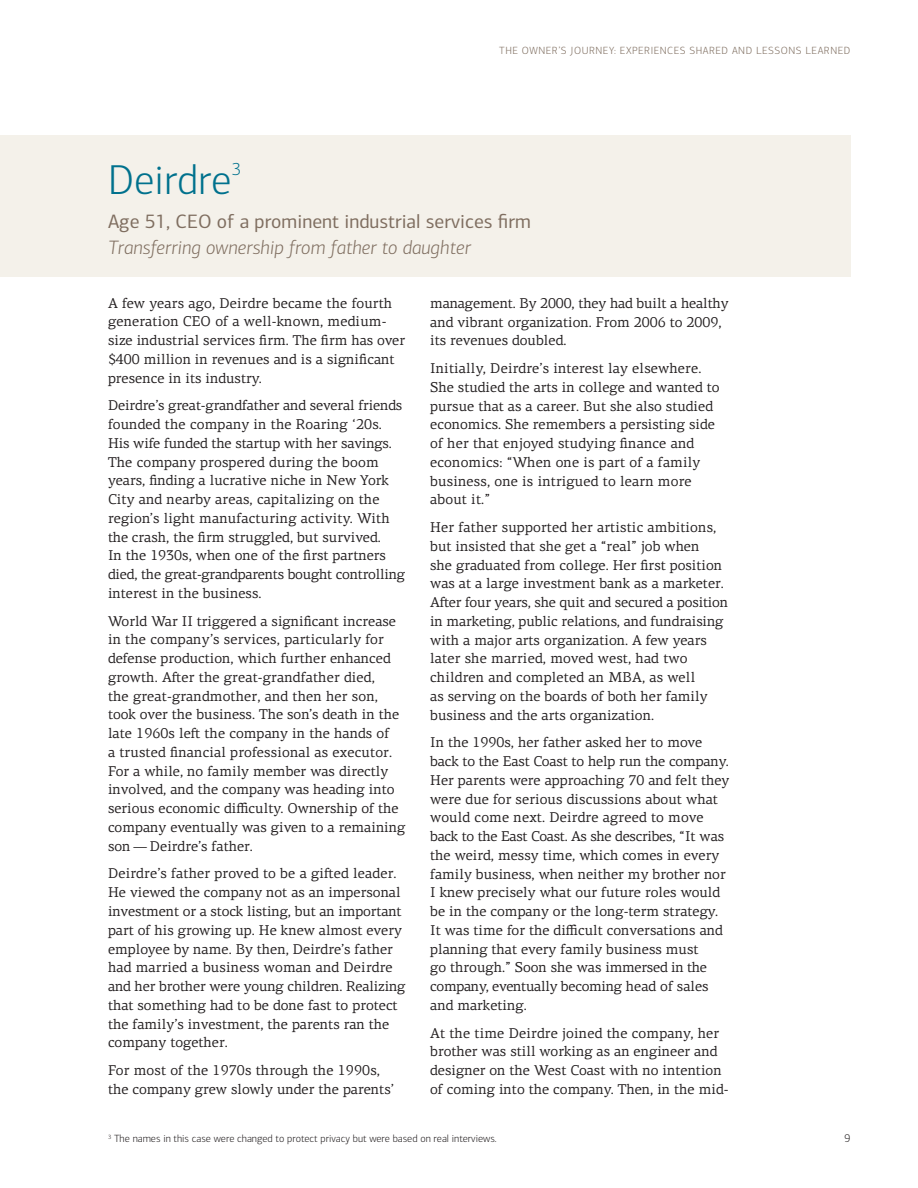
<style>
.page{position:relative;width:918px;height:1188px;background:#fff}
.page>*{position:absolute;margin:0;border:0;box-sizing:border-box;transform-origin:0 0}
.t1{font:300 42px "Connections";color:#00718d}
.t2{font:19.5px "Connections";color:#7f6e60}
.t3{font:italic 300 19.5px "Connections";letter-spacing:.005em;color:#7f6e60}
.t4{font:300 17.55px "Connections";color:#00718d}
.t5{font:14.25px/18.8px "Connections Serif";color:#231f20}
.t6{font:300 11.25px "Connections";color:#231f20}
.t7{font:300 10.5px "Connections";color:#231f20}
.t8{font:300 10.5px "Connections";letter-spacing:.05em;color:#7f6e60}
</style>
<div class="page">
<div style="left:0;top:135px;width:850px;height:142px;background:#f4f1ea"></div>
<p class="t8" style="left:499px;top:44px;width:353px">THE OWNER’S JOURNEY: EXPERIENCES SHARED AND LESSONS LEARNED</p>
<h1 class="t1" style="left:108px;top:155px;width:125px">Deirdre</h1>
<p class="t4" style="left:232px;top:159px;width:11px">3</p>
<h2 class="t2" style="left:108px;top:210px;width:424px">Age 51, CEO of a prominent industrial services firm</h2>
<h2 class="t3" style="left:108px;top:236px;width:364px">Transferring ownership from father to daughter</h2>
<p class="t5" style="left:108px;top:294px;width:299px">A few years ago, Deirdre became the fourth generation CEO of a well-known, medium&shy;size industrial services firm. The firm has over $400 million in revenues and is a significant presence in its industry.</p>
<p class="t5" style="left:108px;top:396px;width:299px">Deirdre’s great-grandfather and several friends founded the company in the Roaring ‘20s.<br>His wife funded the startup with her savings.<br>The company prospered during the boom years, finding a lucrative niche in New York City and nearby areas, capitalizing on the region’s light manufacturing activity. With the crash, the firm struggled, but survived.<br>In the 1930s, when one of the first partners died, the great-grandparents bought controlling interest in the business.</p>
<p class="t5" style="left:108px;top:612px;width:299px">World War II triggered a significant increase in the company’s services, particularly for defense production, which further enhanced growth. After the great-grandfather died,<br>the great-grandmother, and then her son, took over the business. The son’s death in the late 1960s left the company in the hands of<br>a trusted financial professional as executor.<br>For a while, no family member was directly involved, and the company was heading into serious economic difficulty. Ownership of the company eventually was given to a remaining son — Deirdre’s father.</p>
<p class="t5" style="left:108px;top:864px;width:299px">Deirdre’s father proved to be a gifted leader.<br>He viewed the company not as an impersonal investment or a stock listing, but an important part of his growing up. He knew almost every employee by name. By then, Deirdre’s father had married a business woman and Deirdre and her brother were young children. Realizing that something had to be done fast to protect the family’s investment, the parents ran the company together.</p>
<p class="t5" style="left:108px;top:1061px;width:288px">For most of the 1970s through the 1990s, the company grew slowly under the parents’</p>
<p class="t5" style="left:430px;top:294px;width:300px">management. By 2000, they had built a healthy and vibrant organization. From 2006 to 2009, its revenues doubled.</p>
<p class="t5" style="left:430px;top:359px;width:291px">Initially, Deirdre’s interest lay elsewhere.<br>She studied the arts in college and wanted to pursue that as a career. But she also studied economics. She remembers a persisting side of her that enjoyed studying finance and economics: “When one is part of a family business, one is intrigued to learn more about it.”</p>
<p class="t5" style="left:430px;top:518px;width:299px">Her father supported her artistic ambitions, but insisted that she get a “real” job when<br>she graduated from college. Her first position was at a large investment bank as a marketer.<br>After four years, she quit and secured a position in marketing, public relations, and fundraising with a major arts organization. A few years later she married, moved west, had two children and completed an MBA, as well<br>as serving on the boards of both her family business and the arts organization.</p>
<p class="t5" style="left:430px;top:733px;width:301px">In the 1990s, her father asked her to move back to the East Coast to help run the company.<br>Her parents were approaching 70 and felt they were due for serious discussions about what would come next. Deirdre agreed to move back to the East Coast. As she describes, “It was the weird, messy time, which comes in every family business, when neither my brother nor I knew precisely what our future roles would be in the company or the long-term strategy.<br>It was time for the difficult conversations and planning that every family business must<br>go through.” Soon she was immersed in the company, eventually becoming head of sales and marketing.</p>
<p class="t5" style="left:430px;top:1024px;width:300px">At the time Deirdre joined the company, her brother was still working as an engineer and designer on the West Coast with no intention of coming into the company. Then, in the mid-</p>
<p class="t7" style="left:108px;top:1133px;width:389px"><sup>3</sup> The names in this case were changed to protect privacy but were based on real interviews.</p>
<p class="t6" style="left:845px;top:1132px;width:7px">9</p>
</div>
